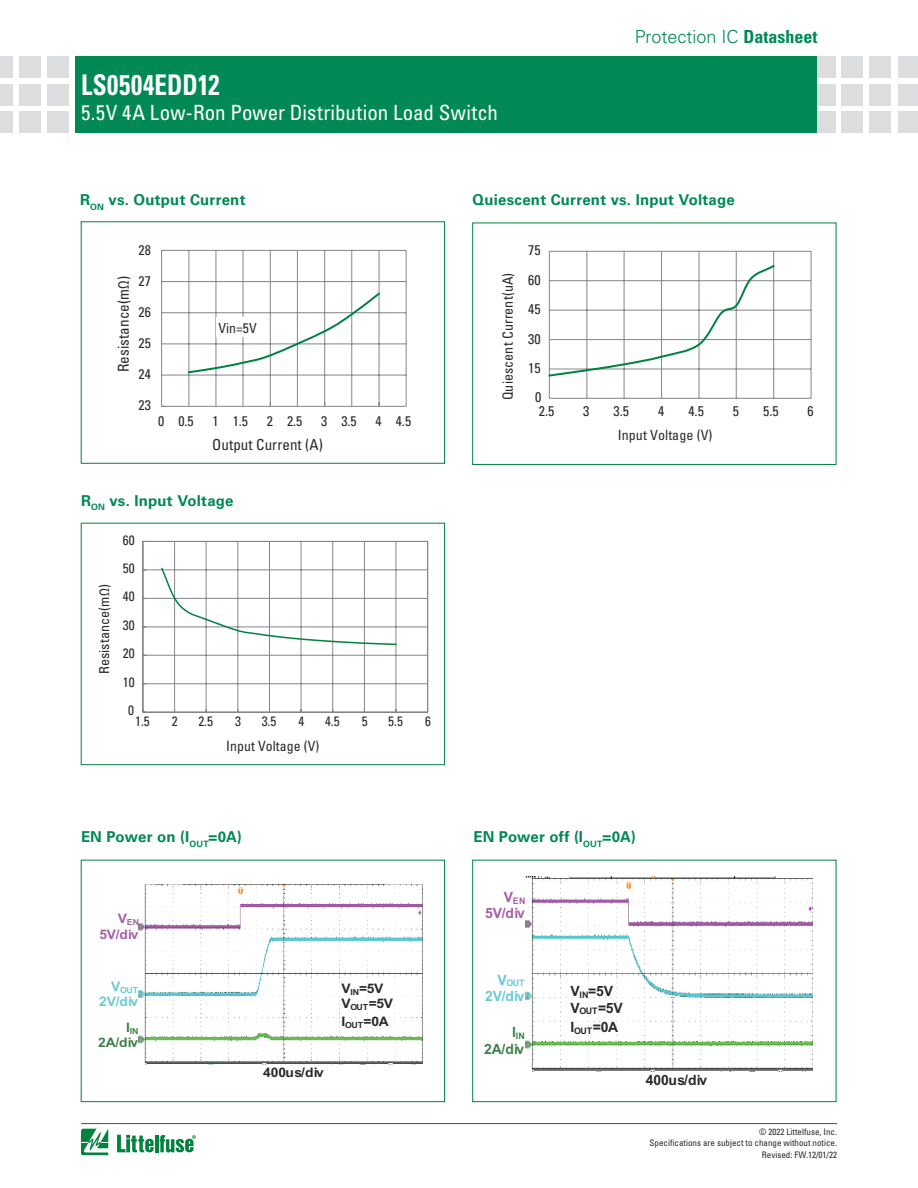
<style>
.page{position:relative;width:918px;height:1188px;background:#fff}
.page>*{position:absolute;margin:0;border:0;box-sizing:border-box;transform-origin:0 0}
.t1{font:700 condensed 28.5px "Univers LT Std";letter-spacing:.02em;color:#fff;scale:.88 1}
.t2{font:condensed 21px "Univers LT Std";letter-spacing:.005em;color:#fff}
.t3{font:300 18px "Univers LT Std";color:#008955}
.t4{font:condensed 15.15px "Univers LT Std";letter-spacing:.005em;color:#2b2829}
.t5{font:700 15px "Univers LT Std";letter-spacing:.015em;color:#008955}
.t6{font:condensed 15px "Univers LT Std";letter-spacing:.005em;color:#2b2829}
.t7{font:condensed 14.1px "Univers LT Std";letter-spacing:.005em;color:#2b2829}
.t8{font:700 14.1px/16.5px "Arial";letter-spacing:-.015em;color:#2b2829}
.t9{font:700 14.1px "Arial";color:#a65ea5}
.t10{font:700 14.1px "Arial";color:#3d8148}
.t11{font:700 14.1px "Arial";color:#6acad4}
.t12{font:condensed 13.95px "Univers LT Std";letter-spacing:.005em;color:#2b2829}
.t13{font:condensed 13.8px "Univers LT Std";letter-spacing:.005em;color:#2b2829}
.t14{font:condensed 13.65px "Univers LT Std";color:#2b2829}
.t15{font:700 13.2px/15.3px "Arial";letter-spacing:-.015em;color:#2b2829;scale:1.05 1}
.t16{font:700 13.2px "Arial";color:#a65ea5;scale:1.05 1}
.t17{font:700 13.2px "Arial";color:#3d8148;scale:1.05 1}
.t18{font:700 13.2px "Arial";color:#6acad4;scale:1.05 1}
.t19{font:condensed 9px/10.8px "Univers LT Std";color:#2b2829;text-align:right}
.t20{font:700 9px "Arial";color:#6acad4}
.t21{font:700 9px "Arial";color:#a65ea5}
.t22{font:700 9px "Arial";color:#3d8148}
.t23{font:700 8.4px "Arial";color:#6acad4;scale:1.05 1}
.t24{font:700 8.4px "Arial";color:#a65ea5;scale:1.05 1}
.t25{font:700 8.4px "Arial";color:#3d8148;scale:1.05 1}
.s1{font-weight:700;font-stretch:condensed}
</style>
<div class="page">
<div style="left:870px;top:56px;width:21px;height:21px;background:#dcddde"></div>
<div style="left:870px;top:84px;width:21px;height:21px;background:#dcddde"></div>
<div style="left:870px;top:112px;width:21px;height:21px;background:#dcddde"></div>
<div style="left:814px;top:56px;width:21px;height:21px;background:#dcddde"></div>
<div style="left:814px;top:84px;width:21px;height:21px;background:#dcddde"></div>
<div style="left:814px;top:112px;width:21px;height:21px;background:#dcddde"></div>
<div style="left:842px;top:56px;width:21px;height:21px;background:#dcddde"></div>
<div style="left:842px;top:84px;width:21px;height:21px;background:#dcddde"></div>
<div style="left:842px;top:112px;width:21px;height:21px;background:#dcddde"></div>
<div style="left:898px;top:56px;width:20px;height:21px;background:#dcddde"></div>
<div style="left:898px;top:84px;width:20px;height:21px;background:#dcddde"></div>
<div style="left:898px;top:112px;width:20px;height:21px;background:#dcddde"></div>
<div style="left:75px;top:56px;width:741px;height:77px;background:#008955"></div>
<div style="left:47px;top:56px;width:21px;height:21px;background:#dcddde"></div>
<div style="left:47px;top:84px;width:21px;height:21px;background:#dcddde"></div>
<div style="left:47px;top:112px;width:21px;height:21px;background:#dcddde"></div>
<div style="left:19px;top:56px;width:21px;height:21px;background:#dcddde"></div>
<div style="left:19px;top:84px;width:21px;height:21px;background:#dcddde"></div>
<div style="left:19px;top:112px;width:21px;height:21px;background:#dcddde"></div>
<div style="left:0;top:56px;width:13px;height:21px;background:#dcddde"></div>
<div style="left:0;top:84px;width:13px;height:21px;background:#dcddde"></div>
<div style="left:0;top:112px;width:13px;height:21px;background:#dcddde"></div>
<hr style="left:81px;top:1123px;width:756px;height:1px;background:#505052">
<svg style="left:81px;top:1129px;width:27px;height:26px"></svg>
<hr style="left:155px;top:1135px;width:3px;height:17px;background:#00833f">
<svg style="left:160px;top:1135px;width:36px;height:18px"></svg>
<svg style="left:117px;top:1135px;width:37px;height:17px"></svg>
<hr style="left:162px;top:375px;width:244px;height:1px;background:#86868a">
<hr style="left:162px;top:343px;width:244px;height:1px;background:#86868a">
<hr style="left:162px;top:312px;width:244px;height:1px;background:#86868a">
<hr style="left:162px;top:281px;width:244px;height:1px;background:#86868a">
<hr style="left:162px;top:250px;width:244px;height:1px;background:#86868a">
<hr style="left:188px;top:250px;width:1px;height:156px;background:#86868a">
<hr style="left:215px;top:250px;width:1px;height:156px;background:#86868a">
<hr style="left:243px;top:250px;width:1px;height:156px;background:#86868a">
<hr style="left:270px;top:250px;width:1px;height:156px;background:#86868a">
<hr style="left:297px;top:250px;width:1px;height:156px;background:#86868a">
<hr style="left:324px;top:250px;width:1px;height:156px;background:#86868a">
<hr style="left:351px;top:250px;width:1px;height:156px;background:#86868a">
<hr style="left:379px;top:250px;width:1px;height:156px;background:#86868a">
<hr style="left:406px;top:250px;width:1px;height:156px;background:#86868a">
<hr style="left:161px;top:250px;width:1px;height:156px;background:#86868a">
<svg style="left:187px;top:291px;width:195px;height:84px"></svg>
<hr style="left:162px;top:406px;width:244px;height:1px;background:#86868a">
<div style="left:216px;top:317px;width:50px;height:19px;background:#fff"></div>
<svg style="left:548px;top:250px;width:264px;height:149px"></svg>
<div style="left:473px;top:223px;width:363px;height:242px;border:1px solid #00833f"></div>
<img style="left:138px;top:884px;width:285px;height:181px">
<div style="left:81px;top:860px;width:364px;height:242px;border:1px solid #00833f"></div>
<img style="left:526px;top:877px;width:287px;height:194px">
<div style="left:473px;top:860px;width:363px;height:242px;border:1px solid #00833f"></div>
<svg style="left:142px;top:541px;width:286px;height:172px"></svg>
<svg style="left:160px;top:566px;width:238px;height:80px"></svg>
<div style="left:81px;top:523px;width:364px;height:242px;border:1px solid #00833f"></div>
<h1 class="t1" style="left:81px;top:68px;width:159px">LS0504EDD12</h1>
<h2 class="t2" style="left:81px;top:101px;width:419px">5.5V 4A Low-Ron Power Distribution Load Switch</h2>
<p class="t3" style="left:635px;top:26px;width:184px">Protection IC <span class="s1">Datasheet</span></p>
<p class="t5" style="left:80px;top:194px;width:167px">R<sub>ON</sub> vs. Output Current</p>
<p class="t6" style="left:118px;top:372px;width:98px;rotate:-90deg">Resistance(mΩ)</p>
<p class="t12" style="left:139px;top:244px;width:14px">28</p>
<p class="t12" style="left:139px;top:275px;width:14px">27</p>
<p class="t12" style="left:139px;top:306px;width:14px">26</p>
<p class="t12" style="left:139px;top:338px;width:14px">25</p>
<p class="t12" style="left:139px;top:369px;width:14px">24</p>
<p class="t12" style="left:139px;top:400px;width:14px">23</p>
<p class="t12" style="left:218px;top:322px;width:40px">Vin=5V</p>
<p class="t12" style="left:158px;top:416px;width:37px">0 0.5</p>
<p class="t12" style="left:212px;top:416px;width:37px">1 1.5</p>
<p class="t12" style="left:267px;top:416px;width:37px">2 2.5</p>
<p class="t12" style="left:321px;top:416px;width:37px">3 3.5</p>
<p class="t12" style="left:376px;top:416px;width:37px">4 4.5</p>
<p class="t4" style="left:212px;top:439px;width:112px">Output Current (A)</p>
<p class="t5" style="left:81px;top:494px;width:154px">R<sub>ON</sub> vs. Input Voltage</p>
<p class="t14" style="left:123px;top:534px;width:13px">60</p>
<p class="t13" style="left:99px;top:674px;width:91px;rotate:-90deg">Resistance(mΩ)</p>
<p class="t14" style="left:123px;top:563px;width:13px">50</p>
<p class="t14" style="left:123px;top:591px;width:13px">40</p>
<p class="t14" style="left:123px;top:620px;width:13px">30</p>
<p class="t14" style="left:123px;top:648px;width:13px">20</p>
<p class="t14" style="left:123px;top:677px;width:13px">10</p>
<p class="t14" style="left:128px;top:705px;width:7px">0</p>
<p class="t14" style="left:135px;top:715px;width:16px">1.5</p>
<p class="t14" style="left:172px;top:715px;width:7px">2</p>
<p class="t14" style="left:198px;top:715px;width:16px">2.5</p>
<p class="t14" style="left:235px;top:715px;width:7px">3</p>
<p class="t14" style="left:262px;top:715px;width:16px">3.5</p>
<p class="t14" style="left:299px;top:715px;width:7px">4</p>
<p class="t14" style="left:325px;top:715px;width:16px">4.5</p>
<p class="t14" style="left:362px;top:715px;width:7px">5</p>
<p class="t14" style="left:388px;top:715px;width:16px">5.5</p>
<p class="t14" style="left:425px;top:715px;width:7px">6</p>
<p class="t7" style="left:226px;top:740px;width:95px">Input Voltage (V)</p>
<p class="t5" style="left:472px;top:194px;width:264px">Quiescent Current vs. Input Voltage</p>
<p class="t12" style="left:502px;top:400px;width:129px;rotate:-90deg">Quiescent Current(uA)</p>
<p class="t7" style="left:528px;top:245px;width:14px">75</p>
<p class="t7" style="left:528px;top:274px;width:14px">60</p>
<p class="t7" style="left:528px;top:304px;width:14px">45</p>
<p class="t7" style="left:528px;top:333px;width:14px">30</p>
<p class="t7" style="left:528px;top:362px;width:14px">15</p>
<p class="t7" style="left:535px;top:392px;width:8px">0</p>
<p class="t7" style="left:539px;top:406px;width:17px">2.5</p>
<p class="t7" style="left:583px;top:406px;width:8px">3</p>
<p class="t7" style="left:614px;top:406px;width:17px">3.5</p>
<p class="t7" style="left:658px;top:406px;width:8px">4</p>
<p class="t7" style="left:688px;top:406px;width:17px">4.5</p>
<p class="t7" style="left:733px;top:406px;width:8px">5</p>
<p class="t7" style="left:763px;top:406px;width:17px">5.5</p>
<p class="t7" style="left:808px;top:406px;width:8px">6</p>
<p class="t7" style="left:618px;top:429px;width:96px">Input Voltage (V)</p>
<p class="t5" style="left:81px;top:831px;width:162px">EN Power on (I<sub>OUT</sub>=0A)</p>
<p class="t5" style="left:473px;top:831px;width:164px">EN Power off (I<sub>OUT</sub>=0A)</p>
<p class="t24" style="left:118px;top:917px;width:22px"><sup>V</sup>EN</p>
<p class="t16" style="left:99px;top:926px;width:39px">5V/div</p>
<p class="t23" style="left:111px;top:985px;width:27px"><sup>V</sup>OUT</p>
<p class="t18" style="left:99px;top:994px;width:39px">2V/div</p>
<p class="t25" style="left:126px;top:1026px;width:13px"><sup>I</sup>IN</p>
<p class="t17" style="left:98px;top:1035px;width:39px">2A/div</p>
<p class="t15" style="left:263px;top:1065px;width:59px">400us/div</p>
<p class="t15" style="left:341px;top:981px;width:51px">V<sub>IN</sub>=5V<br>V<sub>OUT</sub>=5V</p>
<p class="t15" style="left:341px;top:1014px;width:47px">I<sub>OUT</sub>=0A</p>
<p class="t21" style="left:504px;top:895px;width:23px"><sup>V</sup>EN</p>
<p class="t9" style="left:485px;top:905px;width:41px">5V/div</p>
<p class="t20" style="left:497px;top:978px;width:29px"><sup>V</sup>OUT</p>
<p class="t11" style="left:485px;top:988px;width:41px">2V/div</p>
<p class="t22" style="left:512px;top:1031px;width:14px"><sup>I</sup>IN</p>
<p class="t10" style="left:484px;top:1041px;width:42px">2A/div</p>
<p class="t8" style="left:571px;top:983px;width:54px">V<sub>IN</sub>=5V<br>V<sub>OUT</sub>=5V</p>
<p class="t8" style="left:571px;top:1019px;width:49px">I<sub>OUT</sub>=0A</p>
<p class="t8" style="left:646px;top:1072px;width:63px">400us/div</p>
<p class="t19" style="left:650px;top:1127px;width:189px">© 2022 Littelfuse, Inc.<br>Specifications are subject to change without notice.</p>
<p class="t19" style="left:762px;top:1150px;width:77px">Revised: FW.12/01/22</p>
</div>
